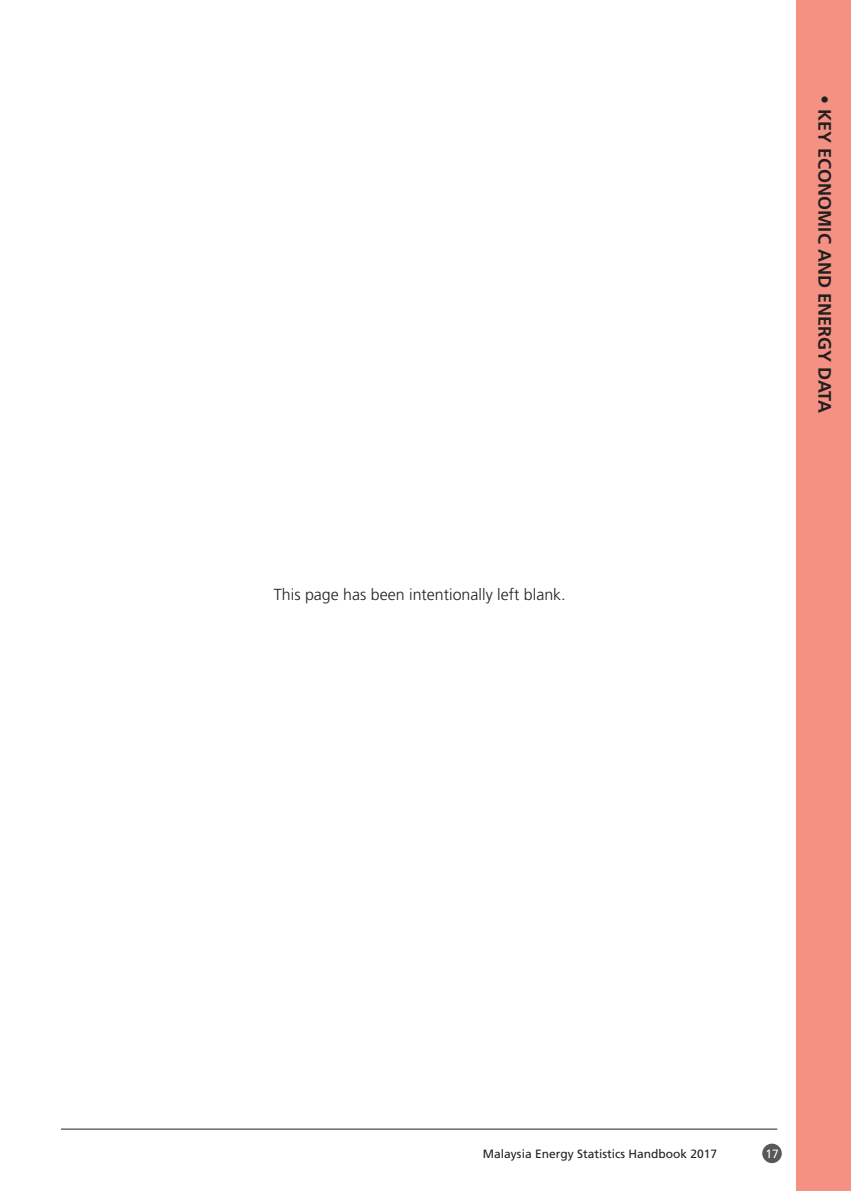
<style>
.page{position:relative;width:851px;height:1191px;background:#fff}
.page>*{position:absolute;margin:0;border:0;box-sizing:border-box;transform-origin:0 0}
.t1{font:700 18px "Frutiger";color:#231f20}
.t2{font:300 16px "Frutiger";color:#231f20}
.t3{font:12px "Frutiger";color:#231f20}
.t4{font:12px "Frutiger";color:#fff}
</style>
<div class="page">
<div style="left:762px;top:1143px;width:19px;height:20px;background:#57585a;border-radius:50%"></div>
<hr style="left:0;top:1128px;width:777px;height:1px;background:#231f20">
<div style="left:0;top:1107px;width:61px;height:83px;background:#fff"></div>
<div style="left:796px;top:0;width:54px;height:1191px;background:#f49183"></div>
<p class="t2" style="left:274px;top:585px;width:293px">This page has been intentionally left blank.</p>
<p class="t1" style="left:835px;top:95px;width:319px;rotate:90deg">• KEY ECONOMIC AND ENERGY DATA</p>
<p class="t3" style="left:483px;top:1146px;width:236px">Malaysia Energy Statistics Handbook 2017</p>
<p class="t4" style="left:765px;top:1146px;width:15px">17</p>
</div>
